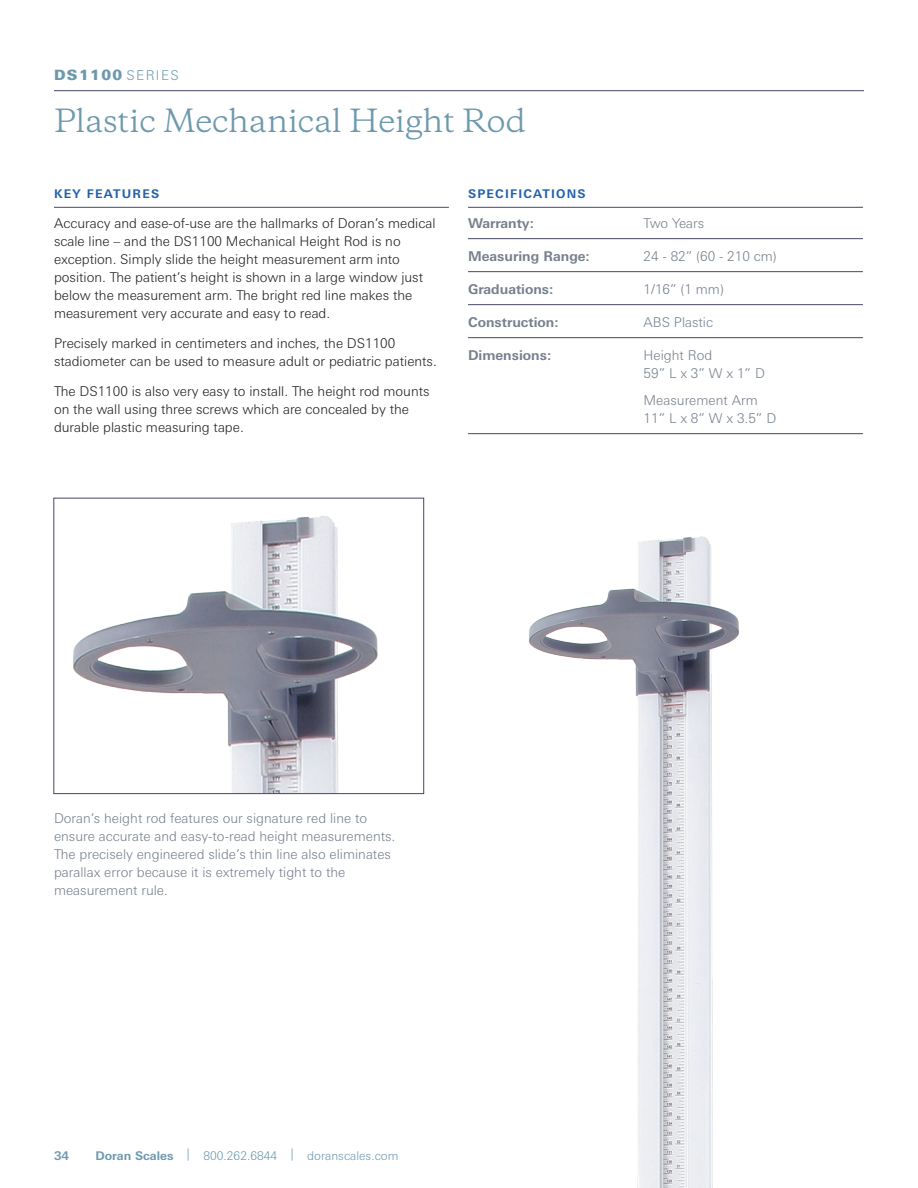
<style>
.page{position:relative;width:918px;height:1188px;background:#fff}
.page>*{position:absolute;margin:0;border:0;box-sizing:border-box;transform-origin:0 0}
.t1{font:30px "Copernicus";letter-spacing:-.01em;color:#6d99ae}
.t2{font:900 14.25px "Linotype Univers Basic";letter-spacing:.1em;color:#6d99ae}
.Product_-_Key_Features_Approvals_Headlin{font:300 13.5px/18px "Linotype Univers Basic";color:#231f20}
.Product_-_Key_Features_Approvals_Headlin-2{font:300 13.5px/18px "Linotype Univers Basic";color:#77808c}
.Medical__Specifications{font:300 13.5px/18px "Linotype Univers Basic";color:#77808c}
.Medical__Specifications-2{font:700 13.5px "Linotype Univers Basic";color:#77808c}
.t3{font:300 12px "Linotype Univers Basic";color:#6d99ae}
.Medical__Copy_All_CAPS_Headlines{font:700 12px "Linotype Univers Basic";letter-spacing:.1em;color:#2261ac}
.t4{font:700 12px "Linotype Univers Basic";color:#6d99ae}
.s1{font-weight:300;font-size:13.5px}
.s2{font-weight:700}
</style>
<div class="page">
<hr style="left:54px;top:90px;width:810px;height:1px;background:#454868">
<img style="left:529px;top:536px;width:210px;height:652px">
<img style="left:73px;top:516px;width:305px;height:276px">
<div style="left:54px;top:498px;width:370px;height:296px;border:1px solid #454868"></div>
<hr style="left:54px;top:207px;width:395px;height:1px;background:#454868">
<hr style="left:468px;top:207px;width:395px;height:1px;background:#454868">
<hr style="left:468px;top:238px;width:395px;height:1px;background:#454868">
<hr style="left:468px;top:271px;width:395px;height:1px;background:#454868">
<hr style="left:468px;top:304px;width:395px;height:1px;background:#454868">
<hr style="left:468px;top:337px;width:395px;height:1px;background:#454868">
<hr style="left:468px;top:433px;width:395px;height:1px;background:#454868">
<p class="t2" style="left:54px;top:66px;width:126px">DS1100 <span class="s1">SERIES</span></p>
<p class="t1" style="left:54px;top:100px;width:473px">Plastic Mechanical Height Rod</p>
<p class="Medical__Copy_All_CAPS_Headlines" style="left:54px;top:186px;width:107px">KEY FEATURES</p>
<p class="Product_-_Key_Features_Approvals_Headlin" style="left:54px;top:214px;width:383px">Accuracy and ease-of-use are the hallmarks of Doran’s medical scale line – and the DS1100 Mechanical Height Rod is no exception. Simply slide the height measurement arm into position. The patient’s height is shown in a large window just below the measurement arm. The bright red line makes the measurement very accurate and easy to read.</p>
<p class="Product_-_Key_Features_Approvals_Headlin" style="left:54px;top:334px;width:384px">Precisely marked in centimeters and inches, the DS1100 stadiometer can be used to measure adult or pediatric patients.</p>
<p class="Product_-_Key_Features_Approvals_Headlin" style="left:54px;top:382px;width:377px">The DS1100 is also very easy to install. The height rod mounts on the wall using three screws which are concealed by the durable plastic measuring tape.</p>
<p class="Medical__Copy_All_CAPS_Headlines" style="left:468px;top:186px;width:119px">SPECIFICATIONS</p>
<p class="Medical__Specifications-2" style="left:468px;top:215px;width:67px">Warranty:</p>
<p class="Medical__Specifications" style="left:644px;top:214px;width:62px">Two Years</p>
<p class="Medical__Specifications-2" style="left:468px;top:248px;width:123px">Measuring Range:</p>
<p class="Medical__Specifications" style="left:644px;top:247px;width:135px">24 - 82” (60 - 210 cm)</p>
<p class="Medical__Specifications-2" style="left:468px;top:281px;width:87px">Graduations:</p>
<p class="Medical__Specifications" style="left:644px;top:280px;width:82px">1/16” (1 mm)</p>
<p class="Medical__Specifications-2" style="left:468px;top:314px;width:92px">Construction:</p>
<p class="Medical__Specifications" style="left:644px;top:313px;width:71px">ABS Plastic</p>
<p class="Medical__Specifications-2" style="left:468px;top:347px;width:85px">Dimensions:</p>
<p class="Medical__Specifications" style="left:644px;top:346px;width:123px">Height Rod<br>59” L x 3” W x 1” D</p>
<p class="Medical__Specifications" style="left:644px;top:391px;width:134px">Measurement Arm<br>11” L x 8” W x 3.5” D</p>
<p class="Product_-_Key_Features_Approvals_Headlin-2" style="left:54px;top:809px;width:343px">Doran’s height rod features our signature red line to ensure accurate and easy-to-read height measurements.<br>The precisely engineered slide’s thin line also eliminates parallax error because it is extremely tight to the measurement rule.</p>
<p class="t4" style="left:54px;top:1148px;width:17px">34</p>
<p class="t3" style="left:95px;top:1148px;width:305px"><span class="s2">Doran Scales</span> | 800.262.6844 | doranscales.com</p>
</div>
